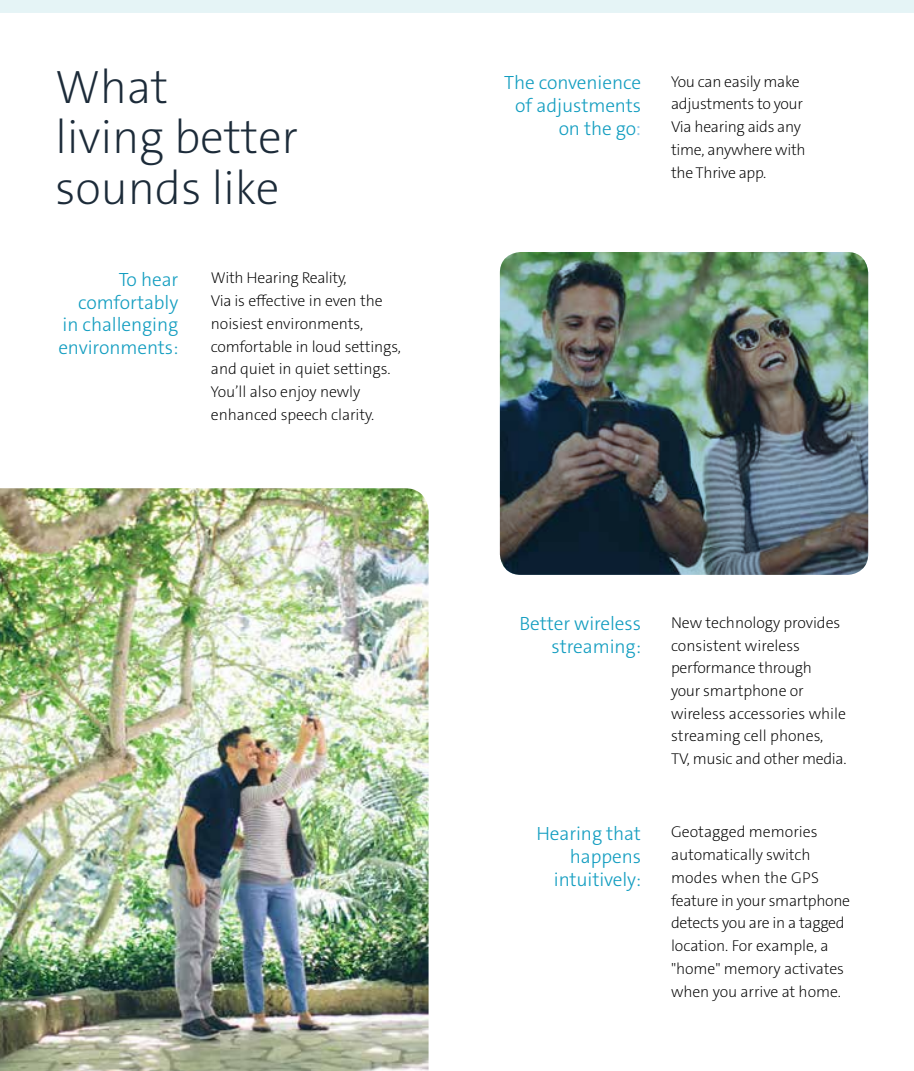
<style>
.page{position:relative;width:914px;height:1071px;background:#fff}
.page>*{position:absolute;margin:0;border:0;box-sizing:border-box;transform-origin:0 0}
.t1{font:200 47.25px/50.8px "The Sans C5";letter-spacing:-.005em;color:#1c2b39}
.t2{font:300 19.25px/22.8px "The Sans C5";letter-spacing:-.005em;color:#129dc0;text-align:right}
.t3{font:200 15.75px/22.8px "The Sans C5";letter-spacing:-.005em;color:#000}
.s1{font-family:"Mr Eaves XL San OT";font-weight:400;font-size:21px;color:#97caeb}
</style>
<div class="page">
<img style="left:0;top:488px;width:428px;height:583px">
<div style="left:0;top:0;width:914px;height:13px;background:#e5f4f6"></div>
<img style="left:500px;top:252px;width:368px;height:323px">
<h1 class="t1" style="left:55px;top:62px;width:244px">What<br>living better sounds like</h1>
<p class="t2" style="left:58px;top:268px;width:121px">To hear comfortably in challenging environments:</p>
<p class="t3" style="left:211px;top:267px;width:192px">With Hearing Reality,<br>Via is effective in even the noisiest environments, comfortable in loud settings, and quiet in quiet settings.<br>You’ll also enjoy newly enhanced speech clarity.</p>
<p class="t2" style="left:504px;top:71px;width:138px">The convenience of adjustments on the go<span class="s1">:</span></p>
<p class="t3" style="left:671px;top:70px;width:136px">You can easily make adjustments to your<br>Via hearing aids any time, anywhere with the Thrive app.</p>
<p class="t2" style="left:519px;top:613px;width:123px">Better wireless streaming:</p>
<p class="t2" style="left:536px;top:822px;width:106px">Hearing that happens intuitively:</p>
<p class="t3" style="left:671px;top:611px;width:177px">New technology provides consistent wireless performance through<br>your smartphone or wireless accessories while streaming cell phones,<br>TV, music and other media.</p>
<p class="t3" style="left:671px;top:821px;width:180px">Geotagged memories automatically switch modes when the GPS feature in your smartphone detects you are in a tagged location. For example, a "home" memory activates when you arrive at home.</p>
</div>
